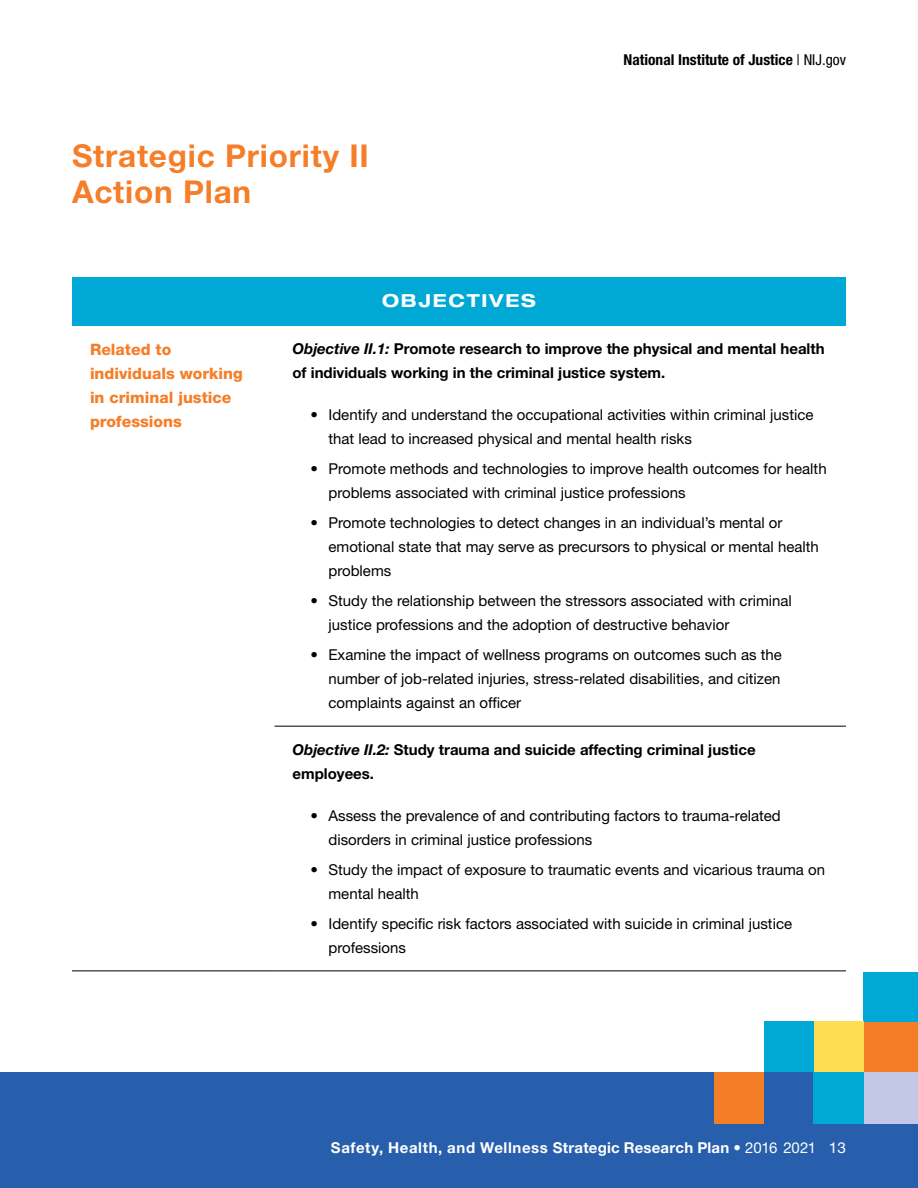
<style>
.page{position:relative;width:918px;height:1188px;background:#fff}
.page>*{position:absolute;margin:0;border:0;box-sizing:border-box;transform-origin:0 0}
.t1{font:700 31.5px/36px "Helvetica Neue LT Std";letter-spacing:.025em;color:#f57e29}
.t2{font:700 expanded 18px "Helvetica Neue LT Std";letter-spacing:.1em;color:#fff}
.t3{font:800 15.75px/24px "Helvetica Neue LT Std";color:#f57e29}
.t4{font:15px/24px "Helvetica Neue LT Std";color:#000}
.t5{font:700 15px/24px "Helvetica Neue LT Std";color:#000}
.t6{font:700 15px "Helvetica Neue LT Std";letter-spacing:.02em;color:#fff}
.t7{font:700 condensed 15px "Helvetica Neue LT Std";color:#000}
.s1{font-weight:400}
.s2{font-style:italic}
</style>
<div class="page">
<div style="left:0;top:1072px;width:918px;height:116px;background:#285fac"></div>
<div style="left:864px;top:972px;width:54px;height:50px;background:#00a8d5"></div>
<div style="left:864px;top:1022px;width:54px;height:50px;background:#f47e26"></div>
<div style="left:814px;top:1022px;width:50px;height:50px;background:#fedd55"></div>
<div style="left:764px;top:1022px;width:50px;height:50px;background:#00a8d5"></div>
<div style="left:864px;top:1072px;width:54px;height:51px;background:#c2c8e6"></div>
<div style="left:814px;top:1072px;width:50px;height:52px;background:#00a8d5"></div>
<div style="left:714px;top:1072px;width:50px;height:52px;background:#f47e26"></div>
<hr style="left:72px;top:971px;width:202px;height:1px;background:#000">
<hr style="left:274px;top:971px;width:572px;height:1px;background:#000">
<hr style="left:274px;top:726px;width:572px;height:1px;background:#000">
<div style="left:72px;top:277px;width:774px;height:48px;background:#00a9d5"></div>
<h1 class="t1" style="left:72px;top:137px;width:298px">Strategic Priority II<br>Action Plan</h1>
<p class="t2" style="left:382px;top:290px;width:155px">OBJECTIVES</p>
<p class="t7" style="left:624px;top:50px;width:224px">National Institute of Justice <span class="s1">| NIJ.gov</span></p>
<p class="t3" style="left:90px;top:337px;width:154px">Related to individuals working in criminal justice professions</p>
<p class="t5" style="left:292px;top:336px;width:534px"><span class="s2">Objective II.1:</span> Promote research to improve the physical and mental health of individuals working in the criminal justice system.</p>
<p class="t4" style="left:328px;top:403px;width:487px;text-indent:-18px">• Identify and understand the occupational activities within criminal justice that lead to increased physical and mental health risks</p>
<p class="t4" style="left:328px;top:457px;width:500px;text-indent:-18px">• Promote methods and technologies to improve health outcomes for health problems associated with criminal justice professions</p>
<p class="t4" style="left:328px;top:511px;width:492px;text-indent:-18px">• Promote technologies to detect changes in an individual’s mental or emotional state that may serve as precursors to physical or mental health problems</p>
<p class="t4" style="left:328px;top:589px;width:465px;text-indent:-18px">• Study the relationship between the stressors associated with criminal justice professions and the adoption of destructive behavior</p>
<p class="t4" style="left:328px;top:643px;width:455px;text-align:justify;text-indent:-18px">• Examine the impact of wellness programs on outcomes such as the number of job-related injuries, stress-related disabilities, and citizen complaints against an offcer</p>
<p class="t5" style="left:292px;top:737px;width:465px"><span class="s2">Objective II.2:</span> Study trauma and suicide affecting criminal justice employees.</p>
<p class="t4" style="left:328px;top:803px;width:454px;text-indent:-18px">• Assess the prevalence of and contributing factors to trauma-related disorders in criminal justice professions</p>
<p class="t4" style="left:328px;top:857px;width:498px;text-indent:-18px">• Study the impact of exposure to traumatic events and vicarious trauma on mental health</p>
<p class="t4" style="left:328px;top:911px;width:465px;text-indent:-18px">• Identify specifc risk factors associated with suicide in criminal justice professions</p>
<p class="t6" style="left:331px;top:1139px;width:517px">Safety, Health, and Wellness Strategic Research Plan <span class="s1">• 2016 2021 13</span></p>
</div>
